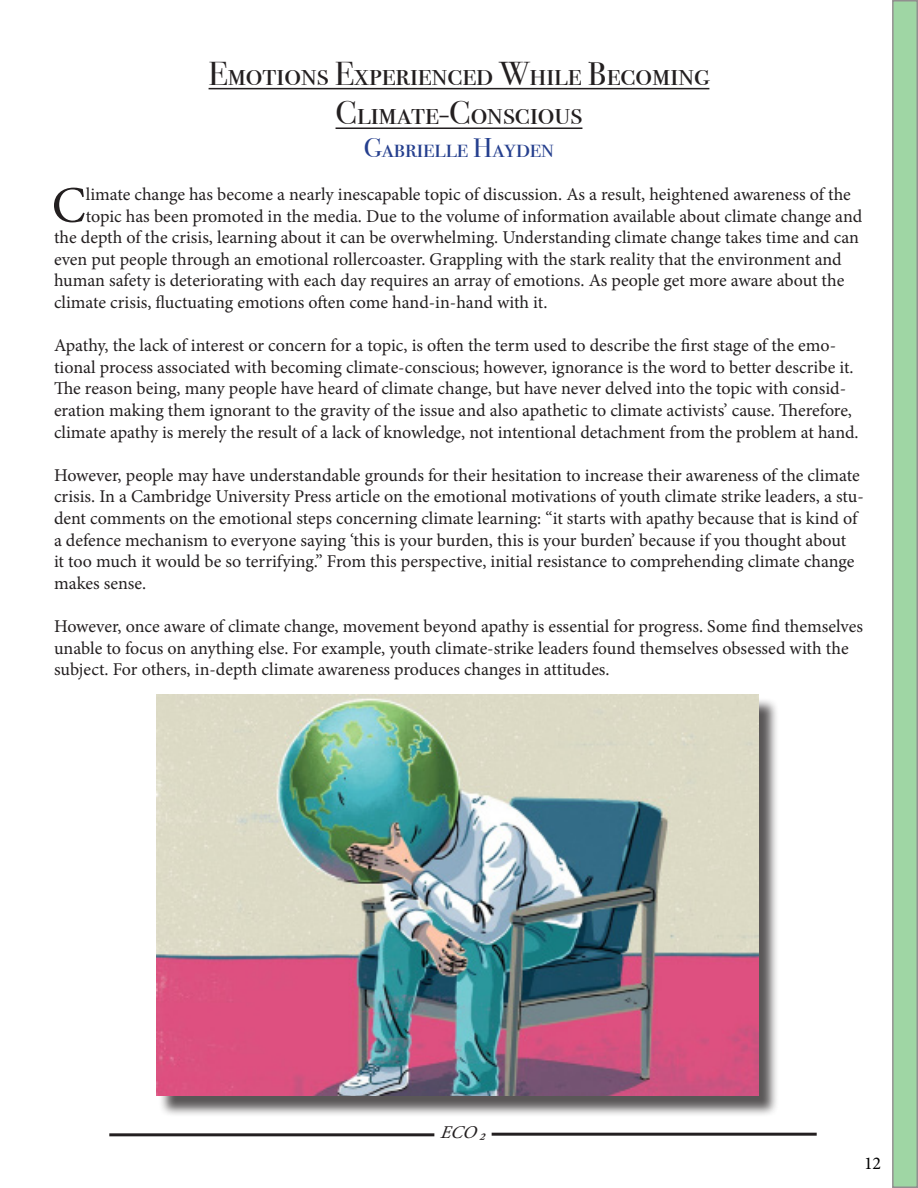
<style>
.page{position:relative;width:918px;height:1188px;background:#fff}
.page>*{position:absolute;margin:0;border:0;box-sizing:border-box;transform-origin:0 0}
.t1{font:51.3px "Minion Pro";color:#231f20}
.t2{font:33px "Bodoni Svty Two SCITCTT";color:#231f20}
.t3{font:27px "Bodoni Svty Two SCITCTT";color:#253f8e}
.t4{font:18px/21.6px "Minion Pro";letter-spacing:-.005em;color:#231f20}
.t5{font:italic 18px "Minion Pro";color:#231f20}
.t6{font:18px "Minion Pro";color:#000}
</style>
<div class="page">
<hr style="left:209px;top:88px;width:500px;height:1px;background:#231f20">
<hr style="left:336px;top:127px;width:246px;height:2px;background:#231f20">
<div style="left:109px;top:1133px;width:325px;height:3px;border:2px solid #231f20"></div>
<div style="left:492px;top:1133px;width:325px;height:3px;border:2px solid #231f20"></div>
<div style="left:158px;top:697px;width:621px;height:420px;background:#231f20;opacity:.75"></div>
<img style="left:156px;top:694px;width:602px;height:402px">
<div style="left:893px;top:1px;width:24px;height:1186px;background:#9fd6a4"></div>
<p class="t2" style="left:209px;top:54px;width:502px">Emotions Experienced While Becoming</p>
<p class="t2" style="left:336px;top:94px;width:248px">Climate-Conscious</p>
<p class="t3" style="left:364px;top:132px;width:192px">Gabrielle Hayden</p>
<p class="t1" style="left:52px;top:171px;width:36px">C</p>
<p class="t4" style="left:86px;top:184px;width:767px">limate change has become a nearly inescapable topic of discussion. As a result, heightened awareness of the</p>
<p class="t4" style="left:86px;top:205px;width:778px">topic has been promoted in the media. Due to the volume of information available about climate change and</p>
<p class="t4" style="left:54px;top:227px;width:807px">the depth of the crisis, learning about it can be overwhelming. Understanding climate change takes time and can</p>
<p class="t4" style="left:54px;top:248px;width:789px">even put people through an emotional rollercoaster. Grappling with the stark reality that the environment and</p>
<p class="t4" style="left:54px;top:270px;width:792px">human safety is deteriorating with each day requires an array of emotions. As people get more aware about the</p>
<p class="t4" style="left:54px;top:292px;width:495px">climate crisis, fluctuating emotions often come hand-in-hand with it.</p>
<p class="t4" style="left:54px;top:335px;width:806px">Apathy, the lack of interest or concern for a topic, is often the term used to describe the first stage of the emo&shy;tional process associated with becoming climate-conscious; however, ignorance is the word to better describe it.<br>The reason being, many people have heard of climate change, but have never delved into the topic with consid&shy;eration making them ignorant to the gravity of the issue and also apathetic to climate activists’ cause. Therefore, climate apathy is merely the result of a lack of knowledge, not intentional detachment from the problem at hand.</p>
<p class="t4" style="left:54px;top:464px;width:811px">However, people may have understandable grounds for their hesitation to increase their awareness of the climate crisis. In a Cambridge University Press article on the emotional motivations of youth climate strike leaders, a stu&shy;dent comments on the emotional steps concerning climate learning: “it starts with apathy because that is kind of a defence mechanism to everyone saying ‘this is your burden, this is your burden’ because if you thought about<br>it too much it would be so terrifying.” From this perspective, initial resistance to comprehending climate change makes sense.</p>
<p class="t4" style="left:54px;top:616px;width:810px">However, once aware of climate change, movement beyond apathy is essential for progress. Some find themselves unable to focus on anything else. For example, youth climate-strike leaders found themselves obsessed with the subject. For others, in-depth climate awareness produces changes in attitudes.</p>
<p class="t5" style="left:440px;top:1120px;width:56px">ECO₂</p>
<p class="t6" style="left:864px;top:1151px;width:19px">12</p>
</div>
